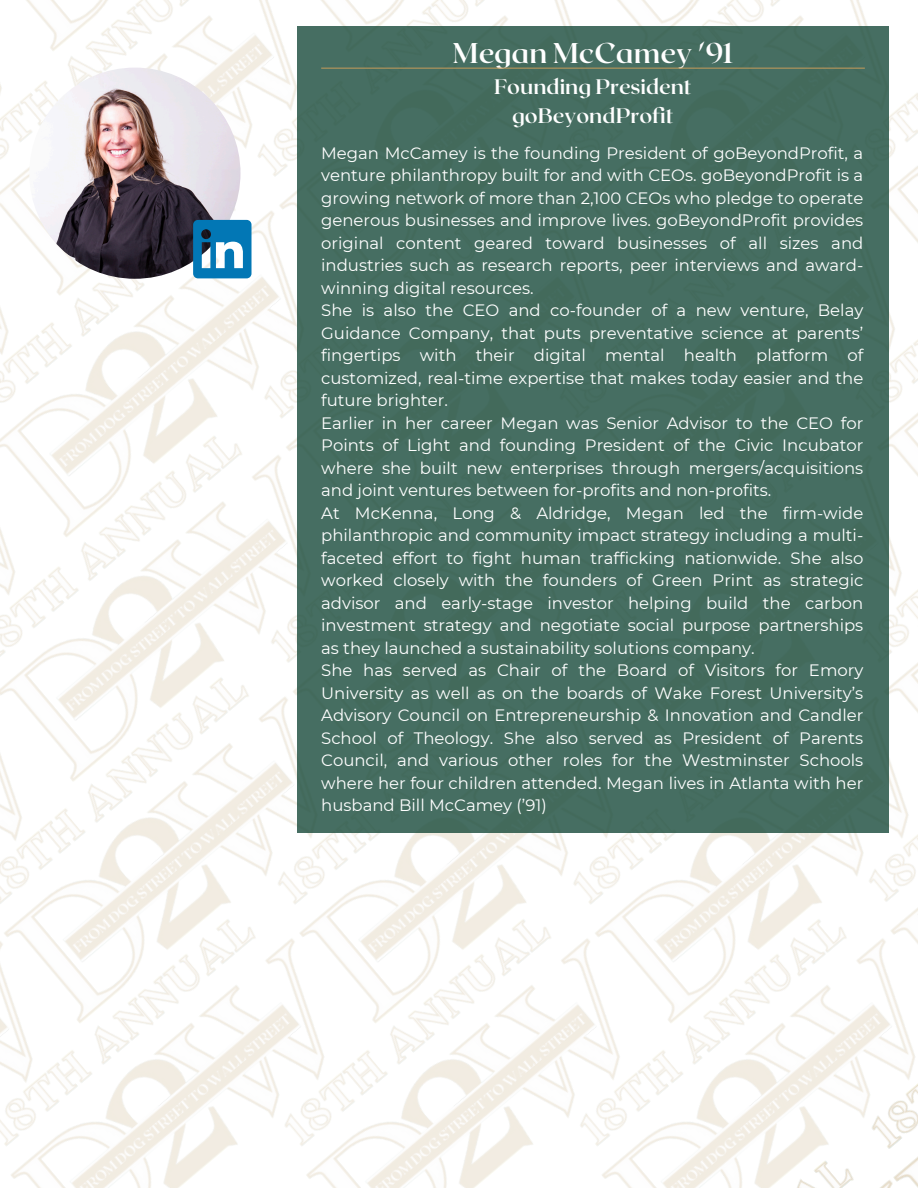
<style>
.page{position:relative;width:918px;height:1188px;background:#fff}
.page>*{position:absolute;margin:0;border:0;box-sizing:border-box;transform-origin:0 0}
.t1{font:700 28.5px "Roxborough CF";color:#fff}
.t2{font:700 21px/28.2px "Roxborough CF";color:#fff;text-align:center}
.t3{font:16.5px/22.5px "Montserrat";color:#fff;text-align:justify}
</style>
<div class="page">
<img style="left:95px;top:563px;width:202px;height:59px">
<img style="left:398px;top:833px;width:136px;height:31px">
<img style="left:534px;top:833px;width:296px;height:31px">
<img style="left:95px;top:622px;width:303px;height:242px">
<img style="left:89px;top:321px;width:208px;height:242px">
<img style="left:82px;top:77px;width:215px;height:244px">
<img style="left:212px;top:0;width:295px;height:78px">
<img style="left:507px;top:0;width:296px;height:26px">
<img style="left:82px;top:0;width:289px;height:77px">
<img style="left:404px;top:864px;width:137px;height:324px">
<img style="left:541px;top:864px;width:292px;height:242px">
<img style="left:0;top:864px;width:404px;height:324px">
<img style="left:0;top:625px;width:102px;height:426px">
<img style="left:889px;top:321px;width:29px;height:59px">
<img style="left:889px;top:380px;width:29px;height:240px">
<img style="left:850px;top:0;width:68px;height:321px">
<img style="left:0;top:379px;width:95px;height:427px">
<img style="left:0;top:265px;width:89px;height:300px">
<img style="left:0;top:0;width:82px;height:322px">
<img style="left:830px;top:620px;width:88px;height:426px">
<img style="left:833px;top:867px;width:85px;height:239px">
<img style="left:554px;top:1106px;width:364px;height:82px">
<div style="left:297px;top:26px;width:592px;height:807px;background:#466e62"></div>
<img style="left:29px;top:68px;width:211px;height:211px;border-radius:50%">
<svg style="left:193px;top:220px;width:59px;height:58px"></svg>
<hr style="left:321px;top:68px;width:544px;height:1px;background:#b9975b">
<p class="t1" style="left:453px;top:34px;width:282px">Megan McCamey '91</p>
<p class="t2" style="left:494px;top:72px;width:199px">Founding President goBeyondProfit</p>
<p class="t3" style="left:321px;top:142px;width:544px">Megan McCamey is the founding President of goBeyondProfit, a venture philanthropy built for and with CEOs. goBeyondProfit is a growing network of more than 2,100 CEOs who pledge to operate generous businesses and improve lives. goBeyondProfit provides original content geared toward businesses of all sizes and industries such as research reports, peer interviews and award&shy;winning digital resources.</p>
<p class="t3" style="left:321px;top:299px;width:544px">She is also the CEO and co-founder of a new venture, Belay Guidance Company, that puts preventative science at parents’ fingertips with their digital mental health platform of customized, real-time expertise that makes today easier and the future brighter.</p>
<p class="t3" style="left:321px;top:412px;width:544px">Earlier in her career Megan was Senior Advisor to the CEO for Points of Light and founding President of the Civic Incubator where she built new enterprises through mergers/acquisitions and joint ventures between for-profits and non-profits.</p>
<p class="t3" style="left:321px;top:502px;width:544px">At McKenna, Long &amp; Aldridge, Megan led the firm-wide philanthropic and community impact strategy including a multi&shy;faceted effort to fight human trafficking nationwide. She also worked closely with the founders of Green Print as strategic advisor and early-stage investor helping build the carbon investment strategy and negotiate social purpose partnerships as they launched a sustainability solutions company.</p>
<p class="t3" style="left:321px;top:659px;width:544px">She has served as Chair of the Board of Visitors for Emory University as well as on the boards of Wake Forest University’s Advisory Council on Entrepreneurship &amp; Innovation and Candler School of Theology. She also served as President of Parents Council, and various other roles for the Westminster Schools where her four children attended. Megan lives in Atlanta with her husband Bill McCamey (’91)</p>
</div>
